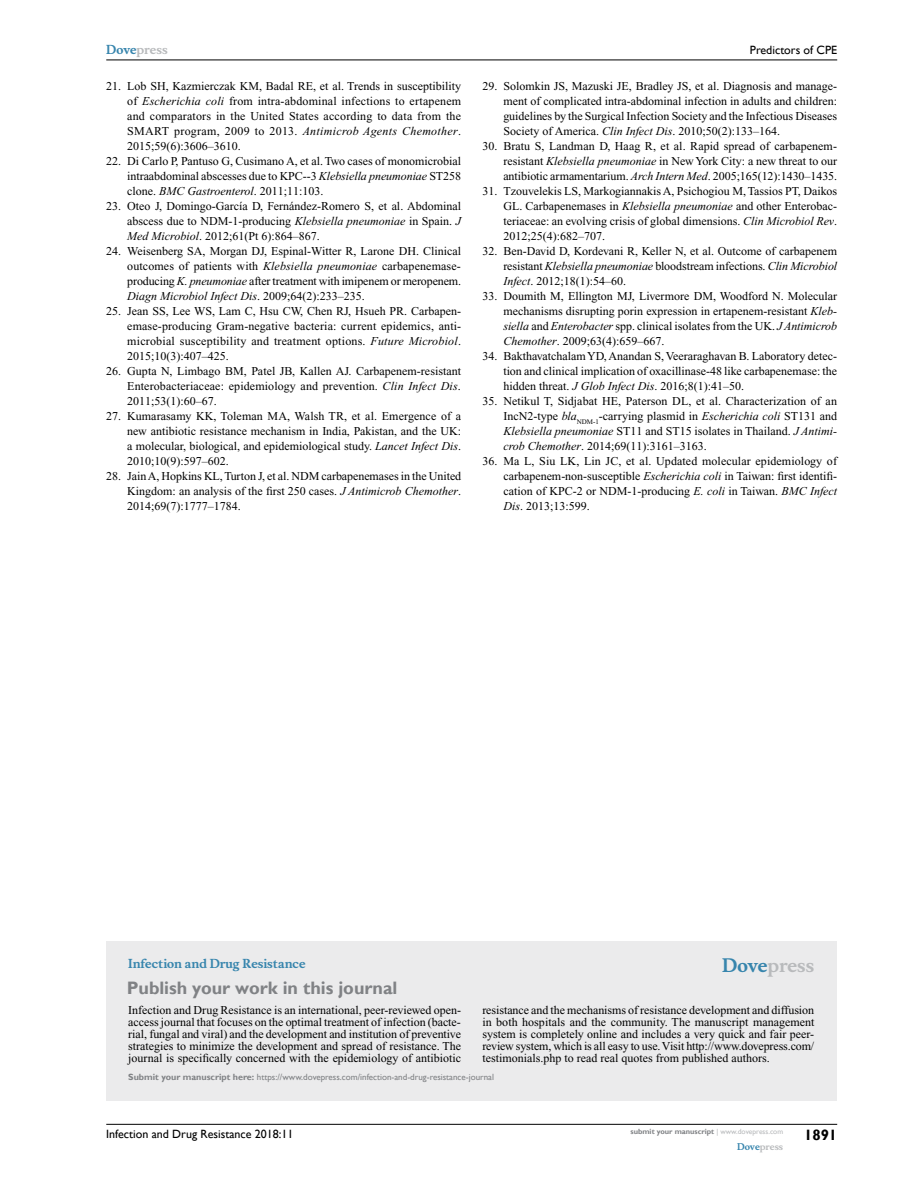
<style>
.page{position:relative;width:918px;height:1188px;background:#fff}
.page>*{position:absolute;margin:0;border:0;box-sizing:border-box;transform-origin:0 0}
.t1{font:700 18px "Gill Sans";color:#808285}
.t2{font:700 18px "Musee";color:#b8babc}
.t3{font:700 15px "Gill Sans";color:#000}
.t4{font:12px/15px "Times New Roman";color:#000;text-align:justify}
.t5{font:12px "Gill Sans";color:#000}
.t6{font:700 12px "Musee";color:#3785ad}
.t7{font:700 12px "Musee";color:#b8babc}
.t8{font:9px "Gill Sans";color:#808285}
.t9{font:700 9px "Musee";color:#b8babc}
.t10{font:700 7.5px "Gill Sans";color:#808285}
.s1{color:#3785ad}
.s2{font-style:italic}
.s3{font-weight:700}
.s4{font-weight:400;color:#b8babc}
</style>
<div class="page">
<div style="left:106px;top:941px;width:731px;height:159px;background:#ebebec"></div>
<hr style="left:106px;top:1124px;width:731px;height:1px;background:#000">
<hr style="left:106px;top:60px;width:731px;height:1px;background:#000">
<p class="t7" style="left:106px;top:43px;width:63px"><span class="s1">Dove</span>press</p>
<p class="t4" style="left:127px;top:79px;width:335px;text-indent:-21px">21. Lob SH, Kazmierczak KM, Badal RE, et al. Trends in susceptibility of <span class="s2">Escherichia coli</span> from intra-abdominal infections to ertapenem and comparators in the United States according to data from the SMART program, 2009 to 2013. <span class="s2">Antimicrob Agents Chemother</span>.<br>2015;59(6):3606–3610.</p>
<p class="t4" style="left:127px;top:154px;width:335px;text-indent:-21px">22. Di Carlo P, Pantuso G, Cusimano A, et al. Two cases of monomicrobial intraabdominal abscesses due to KPC--3 <span class="s2">Klebsiella pneumoniae</span> ST258 clone. <span class="s2">BMC Gastroenterol</span>. 2011;11:103.</p>
<p class="t4" style="left:127px;top:199px;width:335px;text-indent:-21px">23. Oteo J, Domingo-García D, Fernández-Romero S, et al. Abdominal abscess due to NDM-1-producing <span class="s2">Klebsiella pneumoniae</span> in Spain. <span class="s2">J Med Microbiol</span>. 2012;61(Pt 6):864–867.</p>
<p class="t4" style="left:127px;top:244px;width:335px;text-indent:-21px">24. Weisenberg SA, Morgan DJ, Espinal-Witter R, Larone DH. Clinical outcomes of patients with <span class="s2">Klebsiella pneumoniae</span> carbapenemase&shy;producing <span class="s2">K. pneumoniae</span> after treatment with imipenem or meropenem.<br><span class="s2">Diagn Microbiol Infect Dis</span>. 2009;64(2):233–235.</p>
<p class="t4" style="left:127px;top:304px;width:336px;text-indent:-21px">25. Jean SS, Lee WS, Lam C, Hsu CW, Chen RJ, Hsueh PR. Carbapen&shy;emase-producing Gram-negative bacteria: current epidemics, anti&shy;microbial susceptibility and treatment options. <span class="s2">Future Microbiol</span>.<br>2015;10(3):407–425.</p>
<p class="t4" style="left:127px;top:364px;width:335px;text-indent:-21px">26. Gupta N, Limbago BM, Patel JB, Kallen AJ. Carbapenem-resistant Enterobacteriaceae: epidemiology and prevention. <span class="s2">Clin Infect Dis</span>.<br>2011;53(1):60–67.</p>
<p class="t4" style="left:127px;top:409px;width:335px;text-indent:-21px">27. Kumarasamy KK, Toleman MA, Walsh TR, et al. Emergence of a new antibiotic resistance mechanism in India, Pakistan, and the UK: a molecular, biological, and epidemiological study. <span class="s2">Lancet Infect Dis</span>.<br>2010;10(9):597–602.</p>
<p class="t4" style="left:127px;top:469px;width:336px;text-indent:-21px">28. Jain A, Hopkins KL, Turton J, et al. NDM carbapenemases in the United Kingdom: an analysis of the first 250 cases. <span class="s2">J Antimicrob Chemother</span>.<br>2014;69(7):1777–1784.</p>
<p class="t5" style="left:750px;top:43px;width:88px">Predictors of CPE</p>
<p class="t4" style="left:503px;top:79px;width:335px;text-indent:-21px">29. Solomkin JS, Mazuski JE, Bradley JS, et al. Diagnosis and manage&shy;ment of complicated intra-abdominal infection in adults and children: guidelines by the Surgical Infection Society and the Infectious Diseases Society of America. <span class="s2">Clin Infect Dis</span>. 2010;50(2):133–164.</p>
<p class="t4" style="left:503px;top:139px;width:335px;text-indent:-21px">30. Bratu S, Landman D, Haag R, et al. Rapid spread of carbapenem&shy;resistant <span class="s2">Klebsiella pneumoniae</span> in New York City: a new threat to our antibiotic armamentarium. <span class="s2">Arch Intern Med</span>. 2005;165(12):1430–1435.</p>
<p class="t4" style="left:503px;top:184px;width:335px;text-indent:-21px">31. Tzouvelekis LS, Markogiannakis A, Psichogiou M, Tassios PT, Daikos GL. Carbapenemases in <span class="s2">Klebsiella pneumoniae</span> and other Enterobac&shy;teriaceae: an evolving crisis of global dimensions. <span class="s2">Clin Microbiol Rev</span>.<br>2012;25(4):682–707.</p>
<p class="t4" style="left:503px;top:244px;width:335px;text-indent:-21px">32. Ben-David D, Kordevani R, Keller N, et al. Outcome of carbapenem resistant <span class="s2">Klebsiella pneumoniae</span> bloodstream infections. <span class="s2">Clin Microbiol Infect</span>. 2012;18(1):54–60.</p>
<p class="t4" style="left:503px;top:289px;width:335px;text-indent:-21px">33. Doumith M, Ellington MJ, Livermore DM, Woodford N. Molecular mechanisms disrupting porin expression in ertapenem-resistant <span class="s2">Kleb&shy;siella</span> and <span class="s2">Enterobacter</span> spp. clinical isolates from the UK. <span class="s2">J Antimicrob Chemother</span>. 2009;63(4):659–667.</p>
<p class="t4" style="left:503px;top:349px;width:335px;text-indent:-21px">34. Bakthavatchalam YD, Anandan S, Veeraraghavan B. Laboratory detec&shy;tion and clinical implication of oxacillinase-48 like carbapenemase: the hidden threat. <span class="s2">J Glob Infect Dis</span>. 2016;8(1):41–50.</p>
<p class="t4" style="left:503px;top:394px;width:335px;text-indent:-21px">35. Netikul T, Sidjabat HE, Paterson DL, et al. Characterization of an IncN2-type <span class="s2">bla</span><sub>NDM-1</sub>-carrying plasmid in <span class="s2">Escherichia coli</span> ST131 and <span class="s2">Klebsiella pneumoniae</span> ST11 and ST15 isolates in Thailand. <span class="s2">J Antimi&shy;crob Chemother</span>. 2014;69(11):3161–3163.</p>
<p class="t4" style="left:503px;top:454px;width:335px;text-indent:-21px">36. Ma L, Siu LK, Lin JC, et al. Updated molecular epidemiology of carbapenem-non-susceptible <span class="s2">Escherichia coli</span> in Taiwan: first identifi&shy;cation of KPC-2 or NDM-1-producing <span class="s2">E. coli</span> in Taiwan. <span class="s2">BMC Infect Dis</span>. 2013;13:599.</p>
<p class="t6" style="left:128px;top:956px;width:179px">Infection and Drug Resistance</p>
<h1 class="t1" style="left:127px;top:977px;width:272px">Publish your work in this journal</h1>
<h1 class="t2" style="left:722px;top:955px;width:94px"><span class="s1">Dove</span>press</h1>
<p class="t4" style="left:128px;top:1004px;width:334px;line-height:12px">Infection and Drug Resistance is an international, peer-reviewed open&shy;access journal that focuses on the optimal treatment of infection (bacte&shy;rial, fungal and viral) and the development and institution of preventive strategies to minimize the development and spread of resistance. The journal is specifically concerned with the epidemiology of antibiotic</p>
<p class="t4" style="left:482px;top:1004px;width:334px;line-height:12px">resistance and the mechanisms of resistance development and diffusion in both hospitals and the community. The manuscript management system is completely online and includes a very quick and fair peer&shy;review system, which is all easy to use. Visit http://www.dovepress.com/ testimonials.php to read real quotes from published authors.</p>
<p class="t8" style="left:128px;top:1072px;width:367px"><span class="s3">Submit your manuscript here:</span> https://www.dovepress.com/infection-and-drug-resistance-journal</p>
<p class="t5" style="left:106px;top:1127px;width:189px">Infection and Drug Resistance 2018:11</p>
<p class="t10" style="left:631px;top:1127px;width:154px">submit your manuscript <span class="s4">| www.dovepress.com</span></p>
<p class="t9" style="left:737px;top:1141px;width:48px"><span class="s1">Dove</span>press</p>
<p class="t3" style="left:804px;top:1126px;width:35px">1891</p>
</div>
